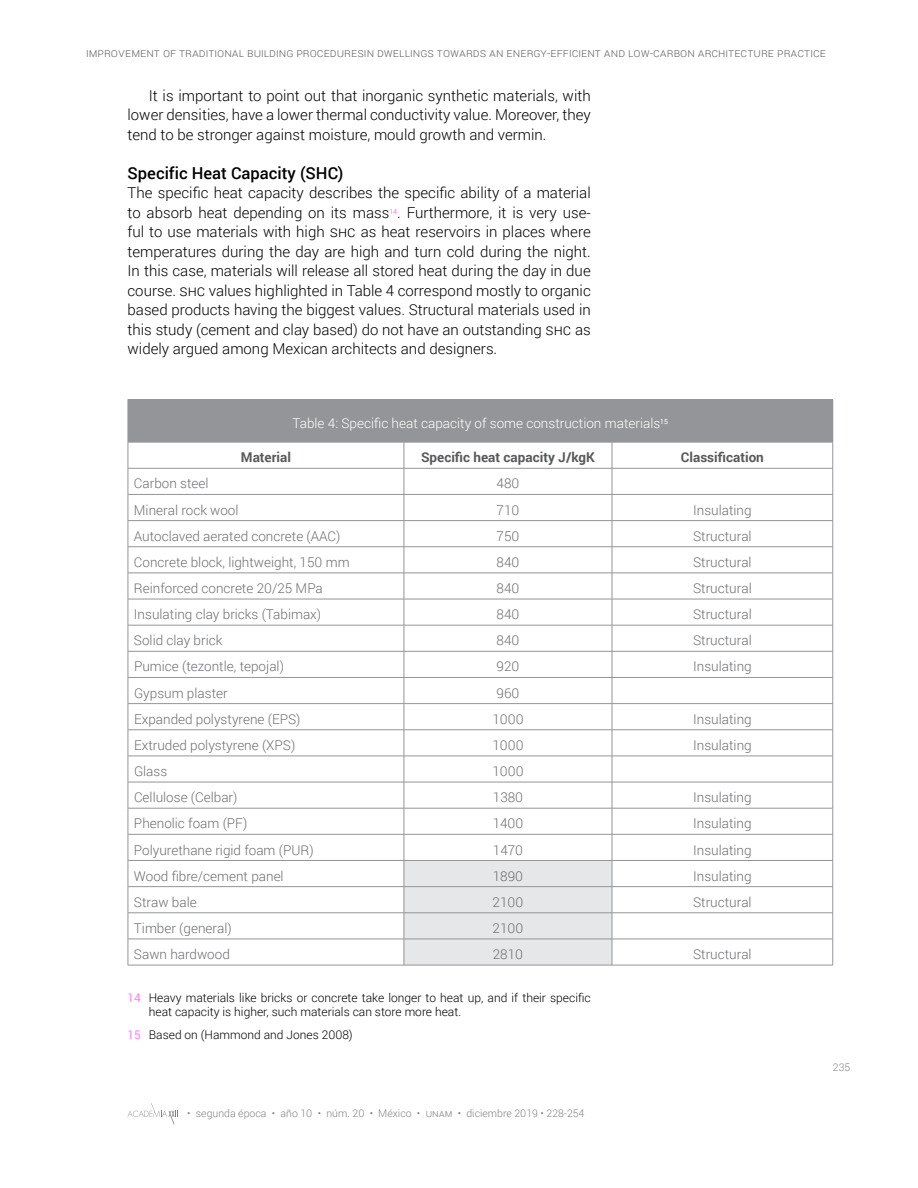
<style>
.page{position:relative;width:918px;height:1188px;background:#fff}
.page>*{position:absolute;margin:0;border:0;box-sizing:border-box;transform-origin:0 0}
.t1{font:500 16.5px "Roboto";color:#000}
.t2{font:300 15px/19.5px "Roboto";color:#000;text-align:justify}
.t3{font:300 13.5px "Roboto";color:#6d6e71}
.t4{font:300 13.5px "Roboto";color:#fff}
.t5{font:700 13.5px "Roboto";color:#58595b}
.t6{font:300 12px/14.4px "Roboto";color:#000}
.t7{font:300 12px "Roboto";color:#6d6e71}
.t8{font:300 10.5px "Roboto";color:#808285}
.s1{font-weight:400;color:#ff82ff}
</style>
<div class="page">
<svg style="left:128px;top:1103px;width:50px;height:21px"></svg>
<div style="left:128px;top:400px;width:705px;height:42px;background:#939598"></div>
<hr style="left:128px;top:399px;width:276px;height:1px;background:#939598">
<hr style="left:404px;top:399px;width:208px;height:1px;background:#939598">
<hr style="left:612px;top:399px;width:221px;height:1px;background:#939598">
<hr style="left:128px;top:442px;width:276px;height:1px;background:#939598">
<hr style="left:612px;top:442px;width:221px;height:1px;background:#939598">
<hr style="left:128px;top:468px;width:276px;height:1px;background:#939598">
<hr style="left:612px;top:468px;width:221px;height:1px;background:#939598">
<hr style="left:128px;top:494px;width:276px;height:1px;background:#939598">
<hr style="left:612px;top:494px;width:221px;height:1px;background:#939598">
<hr style="left:128px;top:520px;width:276px;height:1px;background:#939598">
<hr style="left:612px;top:520px;width:221px;height:1px;background:#939598">
<hr style="left:128px;top:546px;width:276px;height:1px;background:#939598">
<hr style="left:612px;top:546px;width:221px;height:1px;background:#939598">
<hr style="left:128px;top:573px;width:276px;height:1px;background:#939598">
<hr style="left:612px;top:573px;width:221px;height:1px;background:#939598">
<hr style="left:128px;top:599px;width:276px;height:1px;background:#939598">
<hr style="left:612px;top:599px;width:221px;height:1px;background:#939598">
<hr style="left:128px;top:625px;width:276px;height:1px;background:#939598">
<hr style="left:612px;top:625px;width:221px;height:1px;background:#939598">
<hr style="left:128px;top:651px;width:276px;height:1px;background:#939598">
<hr style="left:612px;top:651px;width:221px;height:1px;background:#939598">
<hr style="left:128px;top:677px;width:276px;height:1px;background:#939598">
<hr style="left:612px;top:677px;width:221px;height:1px;background:#939598">
<hr style="left:128px;top:703px;width:276px;height:1px;background:#939598">
<hr style="left:612px;top:703px;width:221px;height:1px;background:#939598">
<hr style="left:128px;top:730px;width:276px;height:1px;background:#939598">
<hr style="left:612px;top:730px;width:221px;height:1px;background:#939598">
<hr style="left:128px;top:756px;width:276px;height:1px;background:#939598">
<hr style="left:612px;top:756px;width:221px;height:1px;background:#939598">
<hr style="left:128px;top:782px;width:276px;height:1px;background:#939598">
<hr style="left:612px;top:782px;width:221px;height:1px;background:#939598">
<hr style="left:128px;top:808px;width:276px;height:1px;background:#939598">
<hr style="left:612px;top:808px;width:221px;height:1px;background:#939598">
<hr style="left:128px;top:834px;width:276px;height:1px;background:#939598">
<hr style="left:612px;top:834px;width:221px;height:1px;background:#939598">
<hr style="left:128px;top:860px;width:276px;height:1px;background:#939598">
<hr style="left:612px;top:860px;width:221px;height:1px;background:#939598">
<hr style="left:128px;top:886px;width:276px;height:1px;background:#939598">
<hr style="left:612px;top:886px;width:221px;height:1px;background:#939598">
<hr style="left:128px;top:913px;width:276px;height:1px;background:#939598">
<hr style="left:612px;top:913px;width:221px;height:1px;background:#939598">
<hr style="left:128px;top:939px;width:276px;height:1px;background:#939598">
<svg style="left:128px;top:442px;width:1px;height:523px"></svg>
<hr style="left:612px;top:939px;width:221px;height:1px;background:#939598">
<svg style="left:404px;top:442px;width:209px;height:523px"></svg>
<svg style="left:833px;top:442px;width:1px;height:523px"></svg>
<hr style="left:128px;top:965px;width:276px;height:1px;background:#939598">
<hr style="left:404px;top:965px;width:208px;height:1px;background:#939598">
<hr style="left:612px;top:965px;width:221px;height:1px;background:#939598">
<p class="t7" style="left:86px;top:44px;width:741px">Improvement of Traditional Bui ldi ng Proceduresi n Dwelli ngs towards an Energy-Effici ent and Low-Carbon Architecture Practice</p>
<p class="t2" style="left:128px;top:85px;width:465px;text-indent:21px">It is important to point out that inorganic synthetic materials, with lower densities, have a lower thermal conductivity value. Moreover, they tend to be stronger against moisture, mould growth and vermin.</p>
<p class="t1" style="left:128px;top:161px;width:218px">Specific Heat Capacity (SHC)</p>
<p class="t2" style="left:128px;top:183px;width:465px">The specific heat capacity describes the specific ability of a material to absorb heat depending on its mass<sup>14</sup>. Furthermore, it is very use&shy;ful to use materials with high SHC as heat reservoirs in places where temperatures during the day are high and turn cold during the night.<br>In this case, materials will release all stored heat during the day in due course. SHC values highlighted in Table 4 correspond mostly to organic based products having the biggest values. Structural materials used in this study (cement and clay based) do not have an outstanding SHC as widely argued among Mexican architects and designers.</p>
<p class="t4" style="left:293px;top:414px;width:377px">Table 4: Specific heat capacity of some construction materials<sup>15</sup></p>
<p class="t5" style="left:241px;top:448px;width:52px">Material</p>
<p class="t5" style="left:421px;top:448px;width:175px">Specific heat capacity J/kgK</p>
<p class="t5" style="left:681px;top:448px;width:85px">Classification</p>
<p class="t3" style="left:134px;top:474px;width:76px">Carbon steel</p>
<p class="t3" style="left:497px;top:474px;width:24px">480</p>
<p class="t3" style="left:134px;top:500px;width:106px">Mineral rock wool</p>
<p class="t3" style="left:497px;top:500px;width:24px">710</p>
<p class="t3" style="left:693px;top:500px;width:60px">Insulating</p>
<p class="t3" style="left:134px;top:527px;width:208px">Autoclaved aerated concrete (AAC)</p>
<p class="t3" style="left:497px;top:527px;width:24px">750</p>
<p class="t3" style="left:693px;top:527px;width:60px">Structural</p>
<p class="t3" style="left:134px;top:553px;width:217px">Concrete block, lightweight, 150 mm</p>
<p class="t3" style="left:497px;top:553px;width:24px">840</p>
<p class="t3" style="left:693px;top:553px;width:60px">Structural</p>
<p class="t3" style="left:134px;top:579px;width:190px">Reinforced concrete 20/25 MPa</p>
<p class="t3" style="left:497px;top:579px;width:24px">840</p>
<p class="t3" style="left:693px;top:579px;width:60px">Structural</p>
<p class="t3" style="left:134px;top:605px;width:189px">Insulating clay bricks (Tabimax)</p>
<p class="t3" style="left:497px;top:605px;width:24px">840</p>
<p class="t3" style="left:693px;top:605px;width:60px">Structural</p>
<p class="t3" style="left:134px;top:631px;width:90px">Solid clay brick</p>
<p class="t3" style="left:497px;top:631px;width:24px">840</p>
<p class="t3" style="left:693px;top:631px;width:60px">Structural</p>
<p class="t3" style="left:134px;top:657px;width:151px">Pumice (tezontle, tepojal)</p>
<p class="t3" style="left:497px;top:657px;width:24px">920</p>
<p class="t3" style="left:693px;top:657px;width:60px">Insulating</p>
<p class="t3" style="left:134px;top:683px;width:95px">Gypsum plaster</p>
<p class="t3" style="left:497px;top:683px;width:24px">960</p>
<p class="t3" style="left:134px;top:710px;width:168px">Expanded polystyrene (EPS)</p>
<p class="t3" style="left:492px;top:710px;width:33px">1000</p>
<p class="t3" style="left:693px;top:710px;width:60px">Insulating</p>
<p class="t3" style="left:134px;top:736px;width:163px">Extruded polystyrene (XPS)</p>
<p class="t3" style="left:492px;top:736px;width:33px">1000</p>
<p class="t3" style="left:693px;top:736px;width:60px">Insulating</p>
<p class="t3" style="left:134px;top:762px;width:35px">Glass</p>
<p class="t3" style="left:492px;top:762px;width:33px">1000</p>
<p class="t3" style="left:134px;top:788px;width:105px">Cellulose (Celbar)</p>
<p class="t3" style="left:493px;top:788px;width:32px">1380</p>
<p class="t3" style="left:693px;top:788px;width:60px">Insulating</p>
<p class="t3" style="left:134px;top:814px;width:115px">Phenolic foam (PF)</p>
<p class="t3" style="left:493px;top:814px;width:32px">1400</p>
<p class="t3" style="left:693px;top:814px;width:60px">Insulating</p>
<p class="t3" style="left:134px;top:840px;width:181px">Polyurethane rigid foam (PUR)</p>
<p class="t3" style="left:493px;top:840px;width:32px">1470</p>
<p class="t3" style="left:693px;top:840px;width:60px">Insulating</p>
<p class="t3" style="left:134px;top:867px;width:151px">Wood fibre/cement panel</p>
<p class="t3" style="left:493px;top:867px;width:32px">1890</p>
<p class="t3" style="left:693px;top:867px;width:60px">Insulating</p>
<p class="t3" style="left:134px;top:893px;width:64px">Straw bale</p>
<p class="t3" style="left:493px;top:893px;width:32px">2100</p>
<p class="t3" style="left:693px;top:893px;width:60px">Structural</p>
<p class="t3" style="left:134px;top:919px;width:99px">Timber (general)</p>
<p class="t3" style="left:493px;top:919px;width:32px">2100</p>
<p class="t3" style="left:134px;top:945px;width:97px">Sawn hardwood</p>
<p class="t3" style="left:493px;top:945px;width:32px">2810</p>
<p class="t3" style="left:693px;top:945px;width:60px">Structural</p>
<p class="t6" style="left:149px;top:990px;width:443px;text-indent:-21px"><span class="s1">14</span> Heavy materials like bricks or concrete take longer to heat up, and if their specific heat capacity is higher, such materials can store more heat.</p>
<p class="t6" style="left:128px;top:1027px;width:227px"><span class="s1">15</span> Based on (Hammond and Jones 2008)</p>
<p class="t8" style="left:187px;top:1106px;width:399px">• segunda época • año 10 • núm. 20 • México • unam • diciembre 2019 • 228-254</p>
<p class="t8" style="left:833px;top:1060px;width:19px">235</p>
</div>
